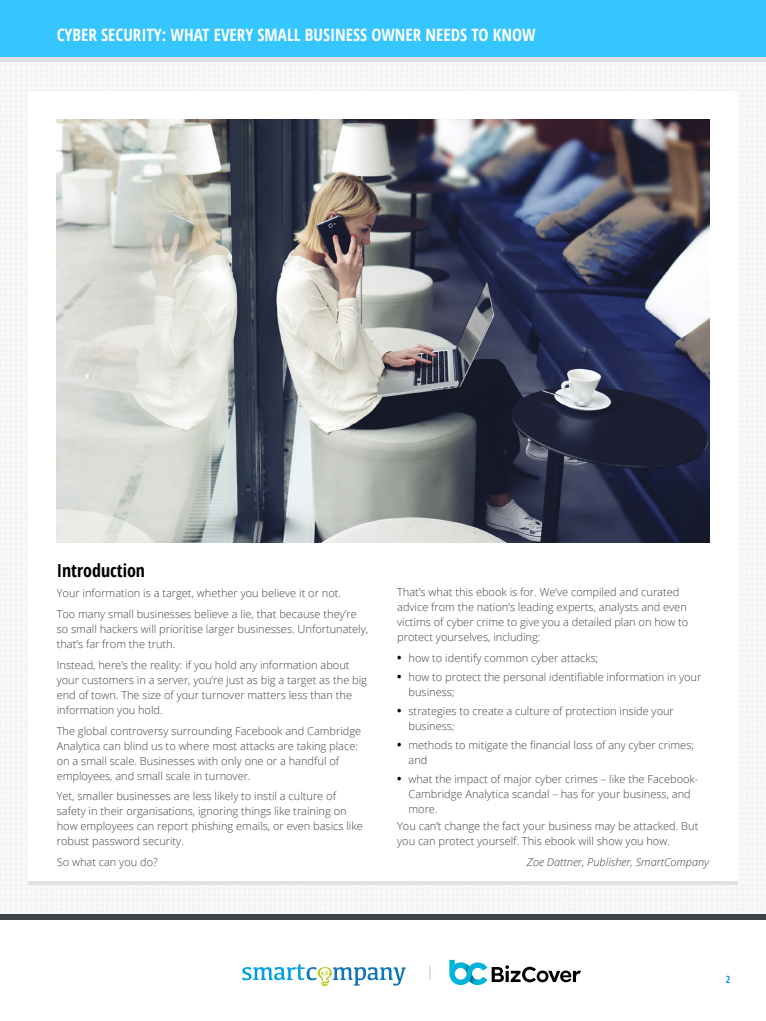
<style>
.page{position:relative;width:766px;height:1021px;background:#fff}
.page>*{position:absolute;margin:0;border:0;box-sizing:border-box;transform-origin:0 0}
.t1{font:700 condensed 18px "Open Sans";color:#000}
.t2{font:700 condensed 17px "Open Sans";color:#fff}
.t3{font:300 11px/15px "Open Sans";color:#3f4244}
.t4{font:italic 300 11px "Open Sans";color:#3f4244}
.t5{font:700 condensed 10px "Open Sans";color:#0d98ef}
.s1{font-weight:700;font-stretch:condensed;font-size:12px;color:#000}
</style>
<div class="page">
<div style="left:0;top:4px;width:765px;height:57px;background:#e2e1e2"></div>
<div style="left:0;top:0;width:765px;height:57px;background:#35c5ff"></div>
<svg style="left:242px;top:963px;width:163px;height:23px"></svg>
<svg style="left:429px;top:966px;width:1px;height:13px"></svg>
<svg style="left:449px;top:959px;width:132px;height:26px"></svg>
<div style="left:0;top:914px;width:765px;height:6px;background:#3f4244"></div>
<img style="left:57px;top:120px;width:652px;height:423px">
<h2 class="t2" style="left:57px;top:23px;width:480px">CYBER SECURITY: WHAT EVERY SMALL BUSINESS OWNER NEEDS TO KNOW</h2>
<h1 class="t1" style="left:57px;top:557px;width:90px">Introduction</h1>
<p class="t3" style="left:57px;top:582px;width:301px;line-height:20.7px">Your information is a target, whether you believe it or not.<br>Too many small businesses believe a lie, that because they’re</p>
<p class="t3" style="left:57px;top:621px;width:313px">so small hackers will prioritise larger businesses. Unfortunately, that’s far from the truth.</p>
<p class="t3" style="left:57px;top:657px;width:312px">Instead, here’s the reality: if you hold any information about your customers in a server, you’re just as big a target as the big end of town. The size of your turnover matters less than the information you hold.</p>
<p class="t3" style="left:57px;top:722px;width:306px">The global controversy surrounding Facebook and Cambridge Analytica can blind us to where most attacks are taking place: on a small scale. Businesses with only one or a handful of employees, and small scale in turnover.</p>
<p class="t3" style="left:57px;top:788px;width:307px">Yet, smaller businesses are less likely to instil a culture of safety in their organisations, ignoring things like training on how employees can report phishing emails, or even basics like robust password security.</p>
<p class="t3" style="left:57px;top:854px;width:102px">So what can you do?</p>
<p class="t3" style="left:397px;top:584px;width:292px">That’s what this ebook is for. We’ve compiled and curated advice from the nation’s leading experts, analysts and even victims of cyber crime to give you a detailed plan on how to protect yourselves, including:</p>
<p class="t3" style="left:397px;top:650px;width:203px"><span class="s1">•</span> how to identify common cyber attacks;</p>
<p class="t3" style="left:408px;top:669px;width:294px;text-indent:-11px"><span class="s1">•</span> how to protect the personal identifiable information in your business;</p>
<p class="t3" style="left:408px;top:702px;width:267px;text-indent:-11px"><span class="s1">•</span> strategies to create a culture of protection inside your business;</p>
<p class="t3" style="left:408px;top:736px;width:287px;text-indent:-11px"><span class="s1">•</span> methods to mitigate the financial loss of any cyber crimes; and</p>
<p class="t3" style="left:408px;top:770px;width:291px;text-indent:-11px"><span class="s1">•</span> what the impact of major cyber crimes – like the Facebook-<br>Cambridge Analytica scandal – has for your business, and more.</p>
<p class="t3" style="left:397px;top:818px;width:302px">You can’t change the fact your business may be attacked. But you can protect yourself. This ebook will show you how.</p>
<p class="t4" style="left:526px;top:854px;width:184px">Zoe Dattner, Publisher, SmartCompany</p>
<p class="t5" style="left:725px;top:972px;width:6px">2</p>
</div>
